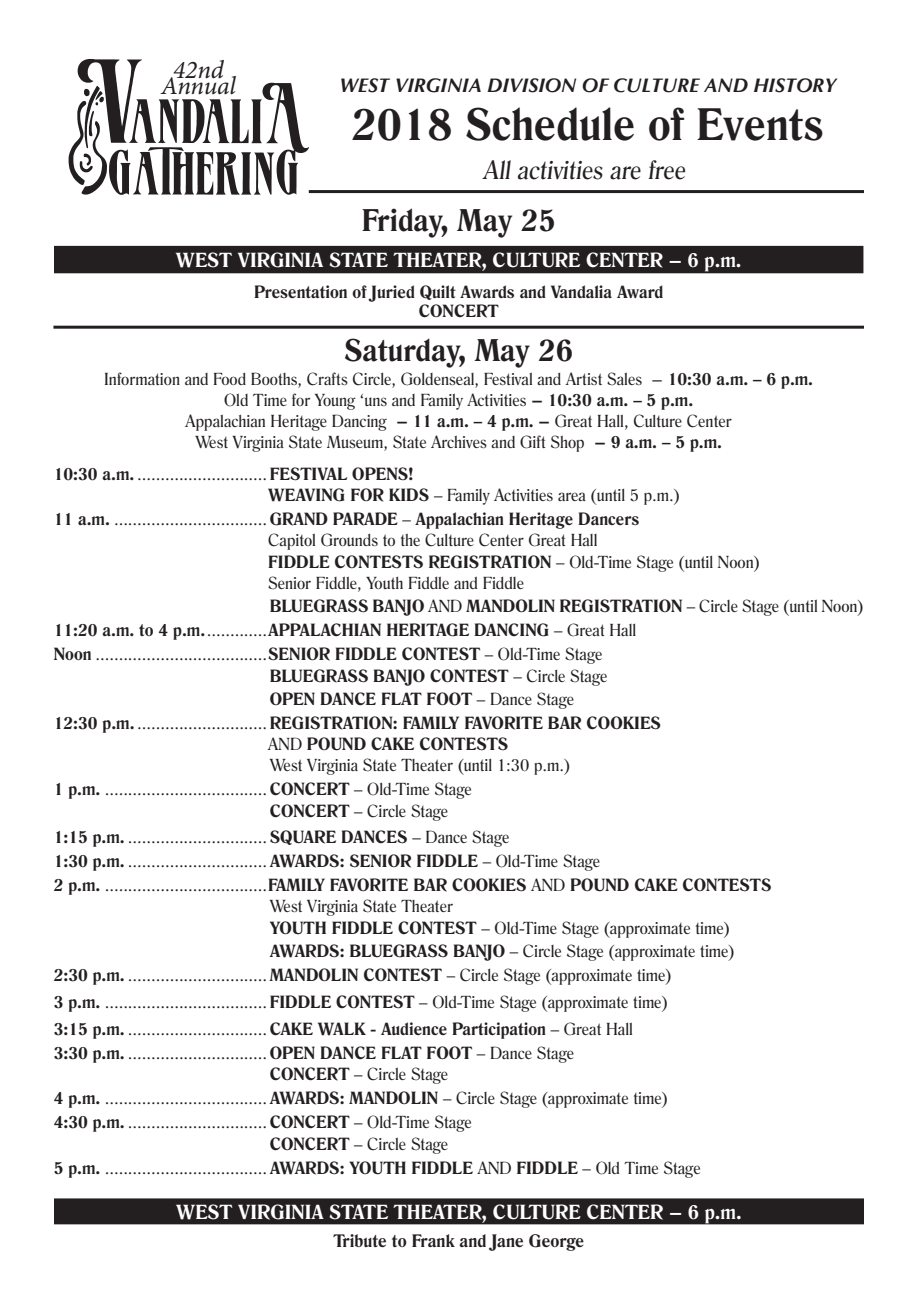
<style>
.page{position:relative;width:918px;height:1296px;background:#fff}
.page>*{position:absolute;margin:0;border:0;box-sizing:border-box;transform-origin:0 0}
.t1{font:700 43.5px "Romana BT";color:#231f20}
.t2{font:700 30px "Romana BT";color:#231f20}
.t3{font:25.5px "Romana BT";color:#231f20}
.t4{font:italic 25.5px "Minion Pro";letter-spacing:-.01em;color:#231f20}
.t5{font:700 19.5px "Romana BT";color:#fff}
.t6{font:italic 700 19.5px "Optima";color:#231f20}
.t7{font:700 17.25px "Romana BT";color:#231f20}
.t8{font:16.8px "Romana BT";color:#231f20}
.t9{font:700 16.8px "Romana BT";color:#231f20}
.s1{color:#fff}
.s2{font-weight:700}
.s3{font-weight:400}
</style>
<div class="page">
<div style="left:55px;top:247px;width:808px;height:26px;background:#231f20"></div>
<div style="left:54px;top:246px;width:809px;height:27px;border:2px solid #231f20"></div>
<img style="left:68px;top:59px;width:247px;height:136px">
<hr style="left:309px;top:190px;width:555px;height:3px;background:#231f20">
<hr style="left:53px;top:326px;width:811px;height:3px;background:#231f20">
<div style="left:55px;top:1199px;width:808px;height:25px;background:#231f20"></div>
<div style="left:54px;top:1198px;width:810px;height:26px;border:2px solid #231f20"></div>
<p class="t4" style="left:173px;top:52px;width:52px">42nd</p>
<p class="t4" style="left:161px;top:69px;width:76px">Annual</p>
<p class="t6" style="left:339px;top:74px;width:498px">WEST VIRGINIA DIVISION OF CULTURE AND HISTORY</p>
<p class="t1" style="left:352px;top:97px;width:473px">2018 Schedule of Events</p>
<p class="t3" style="left:483px;top:154px;width:214px">All activities are free<span class="s1">.</span></p>
<p class="t2" style="left:362px;top:201px;width:196px">Friday, May 25</p>
<p class="t5" style="left:176px;top:248px;width:567px">WEST VIRGINIA STATE THEATER, CULTURE CENTER - 6 p.m.</p>
<p class="t9" style="left:254px;top:281px;width:411px">Presentation of Juried Quilt Awards and Vandalia Award</p>
<p class="t9" style="left:419px;top:301px;width:81px">CONCERT</p>
<p class="t2" style="left:344px;top:332px;width:231px">Saturday, May 26</p>
<p class="t8" style="left:104px;top:369px;width:710px">Information and Food Booths, Crafts Circle, Goldenseal, Festival and Artist Sales - <span class="s2">10:30 a.m. – 6 p.m.</span></p>
<p class="t8" style="left:224px;top:390px;width:471px">Old Time for Young ‘uns and Family Activities <span class="s2">- 10:30 a.m. – 5 p.m.</span></p>
<p class="t8" style="left:186px;top:411px;width:548px">Appalachian Heritage Dancing <span class="s2">- 11 a.m. – 4 p.m. -</span> Great Hall, Culture Center</p>
<p class="t8" style="left:195px;top:432px;width:528px">West Virginia State Museum, State Archives and Gift Shop <span class="s2">- 9 a.m. – 5 p.m.</span></p>
<p class="t8" style="left:54px;top:463px;width:361px"><span class="s2">10:30 a.m.</span> ............................ <span class="s2">FESTIVAL OPENS!</span></p>
<p class="t8" style="left:268px;top:484px;width:413px"><span class="s2">WEAVING FOR KIDS</span> – Family Activities area (until 5 p.m.)</p>
<p class="t9" style="left:54px;top:508px;width:587px">11 a.m. <span class="s3">.................................</span> GRAND PARADE <span class="s3">–</span> Appalachian Heritage Dancers</p>
<p class="t8" style="left:268px;top:529px;width:331px">Capitol Grounds to the Culture Center Great Hall</p>
<p class="t9" style="left:268px;top:552px;width:493px">FIDDLE CONTESTS REGISTRATION <span class="s3">– Old-Time Stage (until Noon)</span></p>
<p class="t8" style="left:268px;top:573px;width:257px">Senior Fiddle, Youth Fiddle and Fiddle</p>
<p class="t9" style="left:270px;top:595px;width:596px">BLUEGRASS BANJO <span class="s3">AND</span> MANDOLIN REGISTRATION <span class="s3">– Circle Stage (until Noon)</span></p>
<p class="t9" style="left:54px;top:619px;width:584px">11:20 a.m. to 4 p.m.<span class="s3">.............</span>APPALACHIAN HERITAGE DANCING <span class="s3">– Great Hall</span></p>
<p class="t8" style="left:54px;top:643px;width:550px"><span class="s2">Noon</span> .....................................<span class="s2">SENIOR FIDDLE CONTEST</span> – Old-Time Stage</p>
<p class="t9" style="left:270px;top:666px;width:339px">BLUEGRASS BANJO CONTEST <span class="s3">– Circle Stage</span></p>
<p class="t9" style="left:270px;top:688px;width:306px">OPEN DANCE FLAT FOOT <span class="s3">– Dance Stage</span></p>
<p class="t9" style="left:54px;top:712px;width:609px">12:30 p.m. <span class="s3">............................</span>REGISTRATION: FAMILY FAVORITE BAR COOKIES</p>
<p class="t9" style="left:268px;top:733px;width:241px"><span class="s3">AND</span> POUND CAKE CONTESTS</p>
<p class="t8" style="left:270px;top:754px;width:302px">West Virginia State Theater (until 1:30 p.m.)</p>
<p class="t8" style="left:54px;top:778px;width:420px"><span class="s2">1 p.m.</span> ...................................<span class="s2">CONCERT</span> – Old-Time Stage</p>
<p class="t8" style="left:270px;top:801px;width:180px"><span class="s2">CONCERT</span> – Circle Stage</p>
<p class="t8" style="left:54px;top:826px;width:457px"><span class="s2">1:15 p.m.</span> ..............................<span class="s2">SQUARE DANCES</span> – Dance Stage</p>
<p class="t8" style="left:54px;top:850px;width:548px"><span class="s2">1:30 p.m.</span> ..............................<span class="s2">AWARDS: SENIOR FIDDLE</span> – Old-Time Stage</p>
<p class="t9" style="left:54px;top:874px;width:719px">2 p.m. <span class="s3">...................................</span>FAMILY FAVORITE BAR COOKIES <span class="s3">AND</span> POUND CAKE CONTESTS</p>
<p class="t8" style="left:270px;top:895px;width:185px">West Virginia State Theater</p>
<p class="t8" style="left:270px;top:918px;width:462px"><span class="s2">YOUTH FIDDLE CONTEST</span> – Old-Time Stage (approximate time)</p>
<p class="t8" style="left:270px;top:940px;width:467px"><span class="s2">AWARDS: BLUEGRASS BANJO</span> – Circle Stage (approximate time)</p>
<p class="t8" style="left:54px;top:964px;width:620px"><span class="s2">2:30 p.m.</span> .............................. <span class="s2">MANDOLIN CONTEST</span> – Circle Stage (approximate time)</p>
<p class="t8" style="left:54px;top:991px;width:616px"><span class="s2">3 p.m.</span> ................................... <span class="s2">FIDDLE CONTEST</span> – Old-Time Stage (approximate time)</p>
<p class="t8" style="left:54px;top:1018px;width:581px"><span class="s2">3:15 p.m.</span> ..............................<span class="s2">CAKE WALK - Audience Participation</span> – Great Hall</p>
<p class="t8" style="left:54px;top:1042px;width:522px"><span class="s2">3:30 p.m.</span> .............................. <span class="s2">OPEN DANCE FLAT FOOT</span> – Dance Stage</p>
<p class="t8" style="left:270px;top:1063px;width:180px"><span class="s2">CONCERT</span> – Circle Stage</p>
<p class="t8" style="left:54px;top:1087px;width:616px"><span class="s2">4 p.m.</span> ...................................<span class="s2">AWARDS: MANDOLIN</span> – Circle Stage (approximate time)</p>
<p class="t8" style="left:54px;top:1111px;width:420px"><span class="s2">4:30 p.m.</span> ..............................<span class="s2">CONCERT</span> – Old-Time Stage</p>
<p class="t8" style="left:270px;top:1134px;width:180px"><span class="s2">CONCERT</span> – Circle Stage</p>
<p class="t8" style="left:54px;top:1158px;width:649px"><span class="s2">5 p.m.</span> ...................................<span class="s2">AWARDS: YOUTH FIDDLE</span> AND <span class="s2">FIDDLE</span> – Old Time Stage</p>
<p class="t5" style="left:176px;top:1200px;width:567px">WEST VIRGINIA STATE THEATER, CULTURE CENTER - 6 p.m.</p>
<p class="t7" style="left:334px;top:1230px;width:252px">Tribute to Frank and Jane George</p>
</div>
